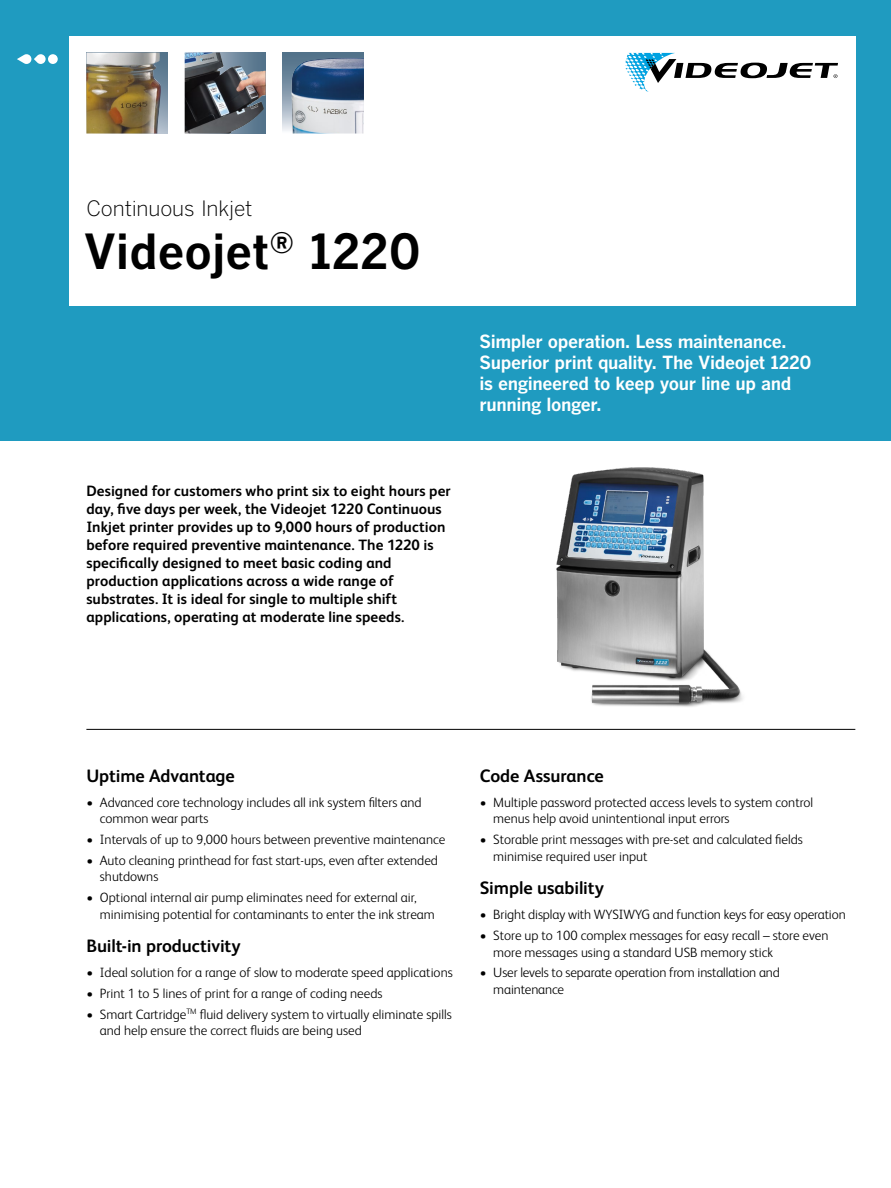
<style>
.page{position:relative;width:891px;height:1188px;background:#fff}
.page>*{position:absolute;margin:0;border:0;box-sizing:border-box;transform-origin:0 0}
.t1{font:700 48px "Benton Gothic";color:#000}
.t2{font:300 21px "Benton Gothic";letter-spacing:-.01em;color:#000}
.t3{font:700 18px/21px "Benton Gothic";letter-spacing:-.02em;color:#fff}
.t4{font:700 18px "FS Albert Pro";letter-spacing:-.005em;color:#000}
.t5{font:700 15px/18px "FS Albert Pro";letter-spacing:.005em;color:#000}
.t6{font:300 13.5px/16.5px "FS Albert Pro";color:#000}
</style>
<div class="page">
<div style="left:0;top:0;width:891px;height:441px;background:#1f9bc0"></div>
<div style="left:69px;top:36px;width:786px;height:270px;background:#fff"></div>
<div style="left:48px;top:54px;width:10px;height:10px;background:#fff;border-radius:50%"></div>
<svg style="left:17px;top:54px;width:29px;height:10px"></svg>
<hr style="left:86px;top:729px;width:769px;height:1px;background:#000">
<img style="left:185px;top:53px;width:81px;height:81px">
<img style="left:534px;top:467px;width:226px;height:263px">
<svg style="left:283px;top:53px;width:81px;height:78px"></svg>
<img style="left:291px;top:58px;width:73px;height:76px">
<div style="left:86px;top:53px;width:81px;height:81px;background:linear-gradient(to bottom,#486982,#afbcca)"></div>
<img style="left:86px;top:53px;width:75px;height:81px">
<svg style="left:625px;top:53px;width:213px;height:39px"></svg>
<h2 class="t2" style="left:86px;top:197px;width:167px">Continuous Inkjet</h2>
<h1 class="t1" style="left:84px;top:224px;width:339px">Videojet<sup>®</sup> 1220</h1>
<p class="t5" style="left:86px;top:481px;width:366px">Designed for customers who print six to eight hours per day, five days per week, the Videojet 1220 Continuous Inkjet printer provides up to 9,000 hours of production before required preventive maintenance. The 1220 is specifically designed to meet basic coding and production applications across a wide range of substrates. It is ideal for single to multiple shift applications, operating at moderate line speeds.</p>
<h3 class="t3" style="left:480px;top:332px;width:334px">Simpler operation. Less maintenance.<br>Superior print quality. The Videojet 1220 is engineered to keep your line up and running longer.</h3>
<h3 class="t4" style="left:86px;top:763px;width:150px">Uptime Advantage</h3>
<p class="t6" style="left:100px;top:793px;width:323px;text-indent:-14px">• Advanced core technology includes all ink system filters and common wear parts</p>
<p class="t6" style="left:86px;top:830px;width:360px">• Intervals of up to 9,000 hours between preventive maintenance</p>
<p class="t6" style="left:100px;top:851px;width:340px;text-indent:-14px">• Auto cleaning printhead for fast start-ups, even after extended shutdowns</p>
<p class="t6" style="left:100px;top:888px;width:337px;text-indent:-14px">• Optional internal air pump eliminates need for external air, minimising potential for contaminants to enter the ink stream</p>
<h3 class="t4" style="left:86px;top:934px;width:156px">Built-in productivity</h3>
<p class="t6" style="left:86px;top:964px;width:368px">• Ideal solution for a range of slow to moderate speed applications</p>
<p class="t6" style="left:86px;top:985px;width:298px">• Print 1 to 5 lines of print for a range of coding needs</p>
<p class="t6" style="left:100px;top:1005px;width:354px;text-indent:-13px">• Smart Cartridge<sup>TM</sup> fluid delivery system to virtually eliminate spills and help ensure the correct fluids are being used</p>
<h3 class="t4" style="left:480px;top:763px;width:125px">Code Assurance</h3>
<p class="t6" style="left:493px;top:793px;width:321px;text-indent:-14px">• Multiple password protected access levels to system control menus help avoid unintentional input errors</p>
<p class="t6" style="left:493px;top:830px;width:311px;text-indent:-14px">• Storable print messages with pre-set and calculated fields minimise required user input</p>
<h3 class="t4" style="left:480px;top:876px;width:126px">Simple usability</h3>
<p class="t6" style="left:480px;top:906px;width:367px">• Bright display with WYSIWYG and function keys for easy operation</p>
<p class="t6" style="left:493px;top:927px;width:337px;text-indent:-14px">• Store up to 100 complex messages for easy recall – store even more messages using a standard USB memory stick</p>
<p class="t6" style="left:493px;top:964px;width:288px;text-indent:-14px">• User levels to separate operation from installation and maintenance</p>
</div>
